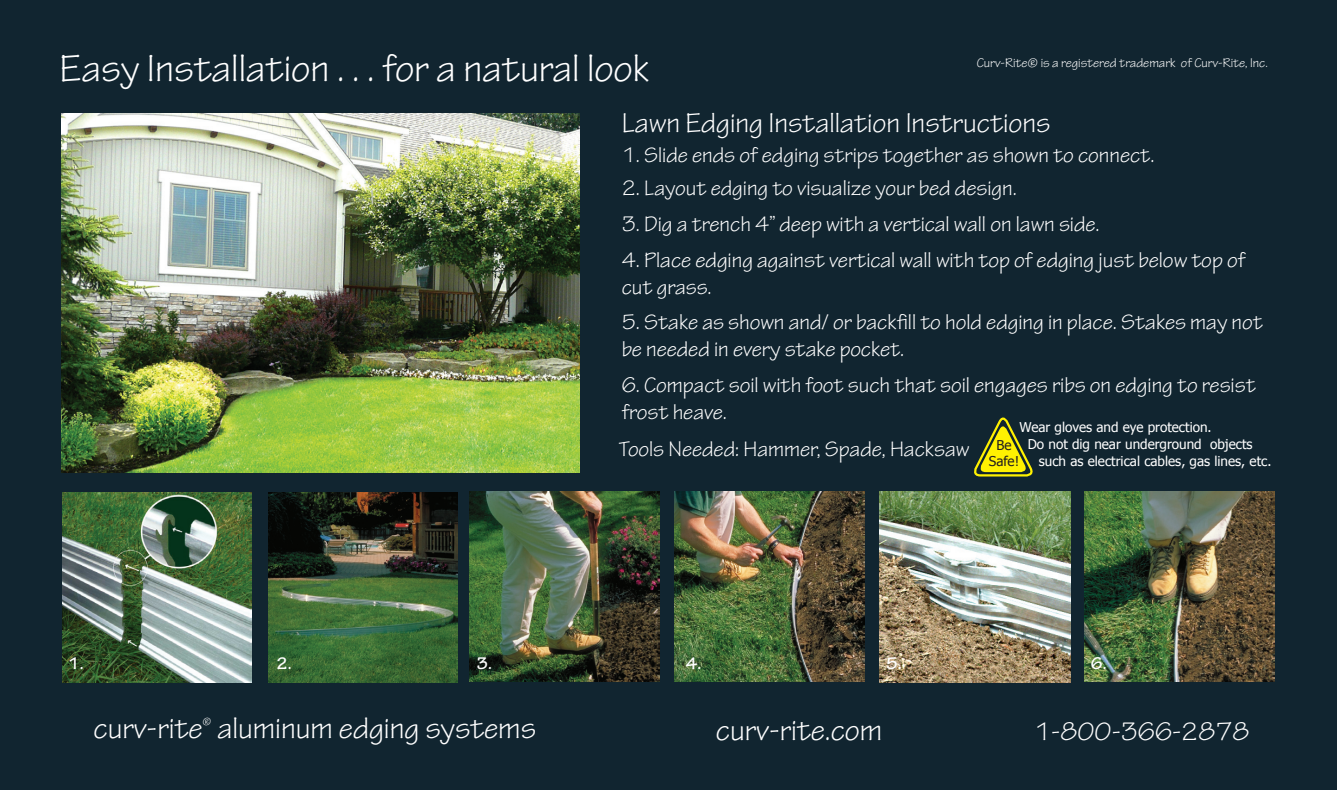
<style>
.page{position:relative;width:1337px;height:790px;background:#fff}
.page>*{position:absolute;margin:0;border:0;box-sizing:border-box;transform-origin:0 0}
.t1{font:40.5px "Tekton Pro";color:#fff}
.t2{font:31.5px "Tekton Pro";color:#fff}
.t3{font:29.25px "Tekton Pro";color:#fff}
.t4{font:27px "Tekton Pro";color:#fff}
.t5{font:22.5px/27px "Tekton Pro";color:#fff}
.t6{font:700 18px "Tekton Pro";color:#fff}
.t7{font:13.5px "Tahoma";color:#fff}
.t8{font:13.5px "Tekton Pro";color:#fff}
.t9{font:13.5px/16.2px "Tahoma";color:#231f20;text-align:center}
.t10{font:11.25px "Tekton Pro";color:#fff}
</style>
<div class="page">
<div style="left:0;top:0;width:1336px;height:790px;background:#112530"></div>
<img style="left:61px;top:114px;width:518px;height:358px">
<svg style="left:974px;top:417px;width:59px;height:60px"></svg>
<img style="left:1085px;top:491px;width:189px;height:190px">
<img style="left:470px;top:491px;width:189px;height:190px">
<img style="left:268px;top:493px;width:190px;height:189px">
<img style="left:675px;top:491px;width:189px;height:190px">
<img style="left:62px;top:493px;width:190px;height:189px">
<img style="left:879px;top:491px;width:191px;height:191px">
<h1 class="t1" style="left:60px;top:45px;width:591px">Easy Installation . . . for a natural look</h1>
<p class="t8" style="left:976px;top:55px;width:293px">Curv-Rite® is a registered trademark of Curv-Rite, Inc.</p>
<h3 class="t3" style="left:621px;top:106px;width:430px">Lawn Edging Installation Instructions</h3>
<p class="t5" style="left:621px;top:142px;width:534px">1. Slide ends of edging strips together as shown to connect.</p>
<p class="t5" style="left:621px;top:175px;width:397px">2. Layout edging to visualize your bed design.</p>
<p class="t5" style="left:621px;top:211px;width:479px">3. Dig a trench 4” deep with a vertical wall on lawn side.</p>
<p class="t5" style="left:621px;top:247px;width:625px">4. Place edging against vertical wall with top of edging just below top of cut grass.</p>
<p class="t5" style="left:621px;top:309px;width:643px">5. Stake as shown and/ or backfill to hold edging in place. Stakes may not be needed in every stake pocket.</p>
<p class="t5" style="left:621px;top:372px;width:635px">6. Compact soil with foot such that soil engages ribs on edging to resist frost heave.</p>
<p class="t5" style="left:619px;top:436px;width:352px">Tools Needed: Hammer, Spade, Hacksaw</p>
<p class="t7" style="left:1019px;top:418px;width:194px">Wear gloves and eye protection.</p>
<p class="t7" style="left:1027px;top:435px;width:226px">Do not dig near underground objects</p>
<p class="t7" style="left:1038px;top:452px;width:234px">such as electrical cables, gas lines, etc.</p>
<p class="t9" style="left:988px;top:436px;width:32px">Be<br>Safe!</p>
<p class="t6" style="left:68px;top:652px;width:17px">1.</p>
<p class="t6" style="left:276px;top:652px;width:17px">2.</p>
<p class="t6" style="left:476px;top:652px;width:17px">3.</p>
<p class="t6" style="left:685px;top:652px;width:17px">4.</p>
<p class="t6" style="left:886px;top:652px;width:17px">5.</p>
<p class="t6" style="left:1090px;top:652px;width:17px">6.</p>
<p class="t10" style="left:202px;top:714px;width:10px">®</p>
<h2 class="t2" style="left:217px;top:710px;width:320px">aluminum edging systems</h2>
<p class="t4" style="left:1034px;top:716px;width:217px">1-800-366-2878</p>
<h2 class="t2" style="left:93px;top:710px;width:111px">curv-rite</h2>
<h2 class="t2" style="left:716px;top:711px;width:168px">curv-rite.com</h2>
</div>
